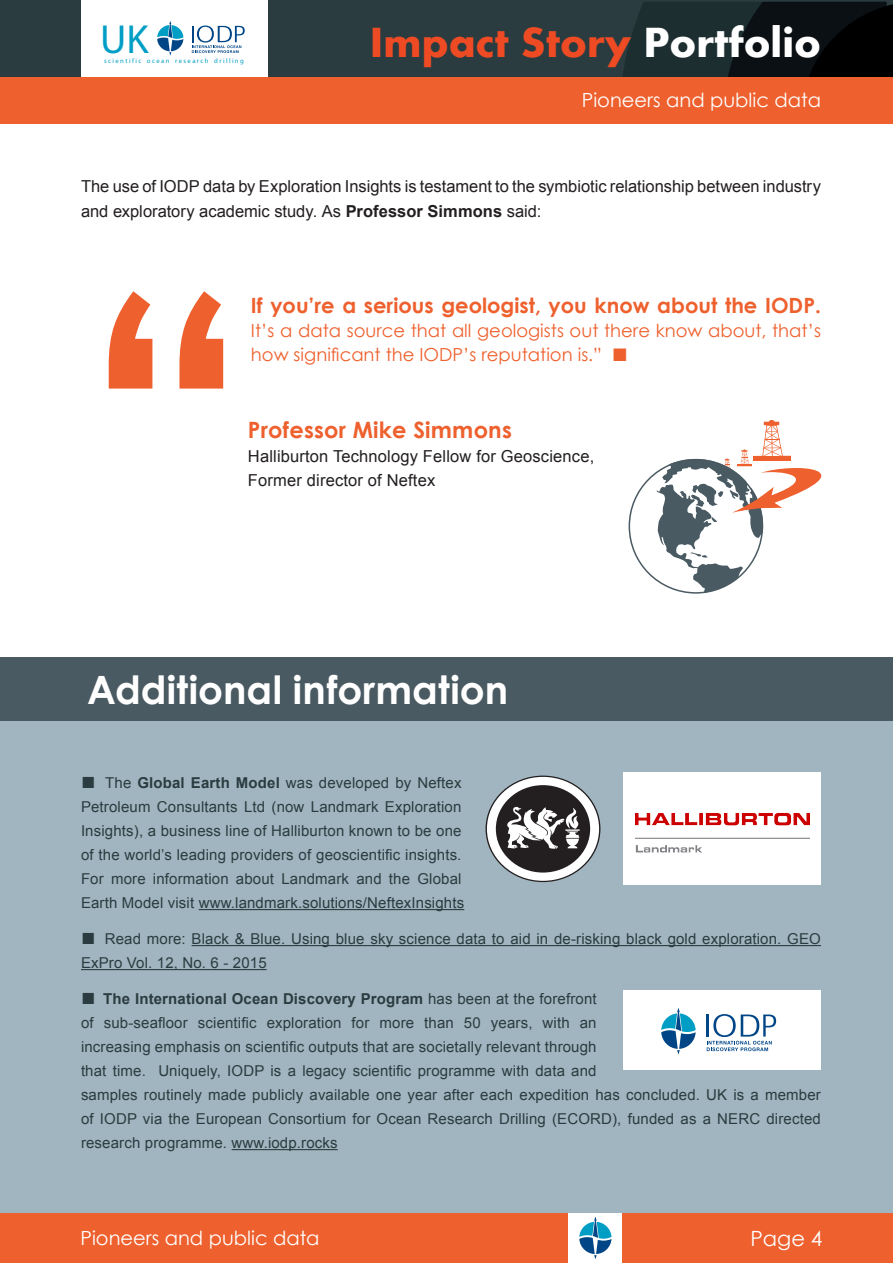
<style>
.page{position:relative;width:893px;height:1263px;background:#fff}
.page>*{position:absolute;margin:0;border:0;box-sizing:border-box;transform-origin:0 0}
.quote{font:700 355.2px "Century Gothic";color:#ee602d}
.t1{font:700 43.5px "Aharoni";color:#ee4b24}
.t2{font:40.65px "Myriad Pro";color:#009ec5}
.main_text_2_col_Iden{font:700 39px "Century Gothic";letter-spacing:.005em;color:#fff}
.main_text{font:700 22.5px "Century Gothic";letter-spacing:.01em;color:#ee602d}
.quote-2{font:700 21px "Century Gothic";color:#ee602d}
.t3{font:21px "Century Gothic";color:#fff}
.t4{font:19.5px "Century Gothic";color:#fff}
.quote-3{font:18px/24px "Century Gothic";color:#ee602d}
.main_text_2_col{font:16.5px/24.8px "Arial";color:#231f20}
.main_text-2{font:16.5px/24px "Arial";letter-spacing:.01em;color:#231f20}
.main_text-3{font:15px/24px "Arial";letter-spacing:.01em;color:#2a3c3f}
.t5{font:6.6px "Myriad Pro";color:#009ec5}
.s1{color:#fff}
.s2{font-weight:700}
.s3{font-family:"Arial";font-size:27px}
.s4{font-size:24px}
</style>
<div class="page">
<div style="left:268px;top:0;width:625px;height:81px;background:#2a3c3f"></div>
<svg style="left:623px;top:2px;width:270px;height:75px"></svg>
<div style="left:623px;top:1213px;width:270px;height:50px;background:#ee602d"></div>
<div style="left:0;top:1213px;width:567px;height:50px;background:#ee602d"></div>
<div style="left:0;top:0;width:80px;height:81px;background:#2a3c3f"></div>
<svg style="left:157px;top:21px;width:26px;height:35px"></svg>
<svg style="left:192px;top:26px;width:53px;height:27px"></svg>
<svg style="left:579px;top:1216px;width:32px;height:43px"></svg>
<div style="left:0;top:77px;width:893px;height:47px;background:#ee602d"></div>
<div style="left:0;top:721px;width:893px;height:492px;background:#a1b5c0"></div>
<hr style="left:199px;top:909px;width:265px;height:1px;background:#2a3c3f">
<hr style="left:192px;top:945px;width:629px;height:1px;background:#2a3c3f">
<hr style="left:81px;top:969px;width:186px;height:1px;background:#2a3c3f">
<hr style="left:232px;top:1149px;width:106px;height:1px;background:#2a3c3f">
<div style="left:0;top:658px;width:893px;height:63px;background:#4a5a62"></div>
<div style="left:624px;top:772px;width:197px;height:113px;background:#fff"></div>
<img style="left:635px;top:812px;width:175px;height:41px">
<div style="left:624px;top:990px;width:197px;height:79px;background:#fff"></div>
<hr style="left:706px;top:1014px;width:3px;height:22px;background:#004687">
<svg style="left:661px;top:1008px;width:35px;height:46px"></svg>
<svg style="left:707px;top:1014px;width:69px;height:37px"></svg>
<svg style="left:486px;top:775px;width:114px;height:107px"></svg>
<svg style="left:656px;top:420px;width:166px;height:173px"></svg>
<h3 class="t2" style="left:100px;top:14px;width:50px">UK</h3>
<p class="t5" style="left:104px;top:57px;width:141px">s c i e n t i f i c o c e a n r e s e a r c h d r i l l i n g</p>
<h2 class="t1" style="left:370px;top:25px;width:453px">Impact Story <span class="s1">Portfolio</span></h2>
<p class="t4" style="left:582px;top:87px;width:241px">Pioneers and public data</p>
<p class="main_text_2_col" style="left:81px;top:174px;width:741px">The use of IODP data by Exploration Insights is testament to the symbiotic relationship between industry and exploratory academic study. As <span class="s2">Professor Simmons</span> said:</p>
<p class="quote" style="left:80px;top:154px;width:172px">“</p>
<p class="quote-2" style="left:251px;top:289px;width:571px">If you’re a serious geologist, you know about the IODP.</p>
<p class="quote-3" style="left:251px;top:318px;width:571px">It’s a data source that all geologists out there know about, that’s how significant the IODP’s reputation is.” <span class="s3">■</span></p>
<p class="main_text" style="left:248px;top:413px;width:265px">Professor Mike Simmons</p>
<p class="main_text-2" style="left:248px;top:445px;width:348px">Halliburton Technology Fellow for Geoscience,<br>Former director of Neftex</p>
<p class="main_text_2_col_Iden" style="left:87px;top:660px;width:423px">Additional information</p>
<p class="main_text-3" style="left:81px;top:771px;width:385px"><span class="s4">■</span> The <span class="s2">Global Earth Model</span> was developed by Neftex Petroleum Consultants Ltd (now Landmark Exploration Insights), a business line of Halliburton known to be one of the world’s leading providers of geoscientific insights.<br>For more information about Landmark and the Global Earth Model visit www.landmark.solutions/NeftexInsights</p>
<p class="main_text-3" style="left:81px;top:927px;width:741px"><span class="s4">■</span> Read more: Black &amp; Blue. Using blue sky science data to aid in de-risking black gold exploration. GEO<br>ExPro Vol. 12, No. 6 - 2015</p>
<p class="main_text-3" style="left:81px;top:987px;width:741px"><span class="s4">■</span> <span class="s2">The International Ocean Discovery Program</span> has been at the forefront<br>of sub-seafloor scientific exploration for more than 50 years, with an<br>increasing emphasis on scientific outputs that are societally relevant through<br>that time. Uniquely, IODP is a legacy scientific programme with data and<br>samples routinely made publicly available one year after each expedition has concluded. UK is a member of IODP via the European Consortium for Ocean Research Drilling (ECORD), funded as a NERC directed research programme. www.iodp.rocks</p>
<h3 class="t4" style="left:80px;top:1224px;width:241px">Pioneers and public data</h3>
<h3 class="t3" style="left:750px;top:1224px;width:74px">Page 4</h3>
</div>
